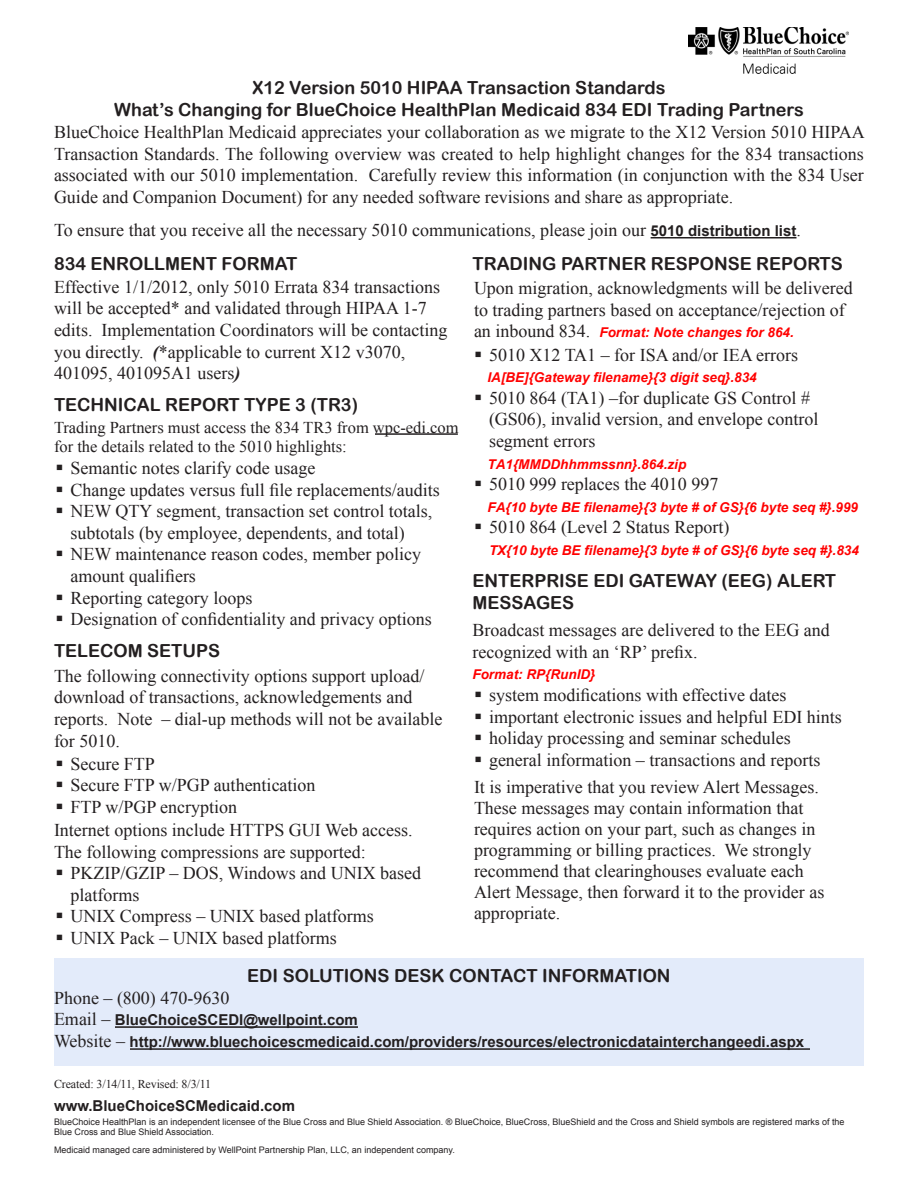
<style>
.page{position:relative;width:918px;height:1188px;background:#fff}
.page>*{position:absolute;margin:0;border:0;box-sizing:border-box;transform-origin:0 0}
.CM3{font:18px/21.6px "Times New Roman";color:#231f20}
.t1{font:18px/21.6px "Arial Rounded MT Bold";color:#231f20}
.Default{font:18px "Times New Roman";color:#231f20}
.t2{font:16.5px/19.8px "Times New Roman";color:#231f20}
.t3{font:700 15px "Arial";color:#231f20}
.t4{font:italic 700 13.5px "Arial";color:#f00}
.CM3-2{font:12px "Times New Roman";letter-spacing:-.01em;color:#231f20}
.t5{font:9px/10.8px "Arial";color:#231f20}
.s1{font-family:"Arial";font-weight:700;font-size:15px}
.s2{font-weight:700;font-style:italic}
.s3{font-family:"Times New Roman";font-weight:400;font-size:18px}
.s4{font-family:"Times New Roman";font-weight:400;font-style:normal;font-size:18px;color:#231f20}
</style>
<div class="page">
<div style="left:54px;top:958px;width:810px;height:108px;background:#e3ebfa"></div>
<hr style="left:115px;top:1026px;width:243px;height:2px;background:#231f20">
<img style="left:688px;top:27px;width:161px;height:46px">
<hr style="left:130px;top:1048px;width:680px;height:2px;background:#231f20">
<hr style="left:651px;top:237px;width:145px;height:1px;background:#231f20">
<hr style="left:375px;top:433px;width:83px;height:2px;background:#231f20">
<p class="t1" style="left:252px;top:77px;width:415px">X12 Version 5010 HIPAA Transaction Standards</p>
<p class="t1" style="left:114px;top:98px;width:691px">What’s Changing for BlueChoice HealthPlan Medicaid 834 EDI Trading Partners</p>
<p class="CM3" style="left:54px;top:121px;width:812px;text-align:justify">BlueChoice HealthPlan Medicaid appreciates your collaboration as we migrate to the X12 Version 5010 HIPAA Transaction Standards. The following overview was created to help highlight changes for the 834 transactions associated with our 5010 implementation. Carefully review this information (in conjunction with the 834 User Guide and Companion Document) for any needed software revisions and share as appropriate.</p>
<p class="CM3" style="left:54px;top:219px;width:748px">To ensure that you receive all the necessary 5010 communications, please join our <span class="s1">5010 distribution list</span>.</p>
<p class="t1" style="left:54px;top:252px;width:245px">834 ENROLLMENT FORMAT</p>
<p class="CM3" style="left:54px;top:276px;width:395px">Effective 1/1/2012, only 5010 Errata 834 transactions will be accepted* and validated through HIPAA 1-7 edits. Implementation Coordinators will be contacting you directly. <span class="s2">(</span>*applicable to current X12 v3070, 401095, 401095A1 users<span class="s2">)</span></p>
<p class="t1" style="left:54px;top:394px;width:306px">TECHNICAL REPORT TYPE 3 (TR3)</p>
<p class="t2" style="left:54px;top:417px;width:406px">Trading Partners must access the 834 TR3 from wpc-edi.com for the details related to the 5010 highlights:</p>
<p class="CM3" style="left:56px;top:457px;width:261px">▪ Semantic notes clarify code usage</p>
<p class="CM3" style="left:56px;top:478px;width:386px">▪ Change updates versus full file replacements/audits</p>
<p class="CM3" style="left:70px;top:500px;width:363px;text-indent:-15px">▪ NEW QTY segment, transaction set control totals, subtotals (by employee, dependents, and total)</p>
<p class="CM3" style="left:70px;top:543px;width:352px;text-indent:-15px">▪ NEW maintenance reason codes, member policy amount qualifiers</p>
<p class="Default" style="left:56px;top:585px;width:198px">▪ Reporting category loops</p>
<p class="Default" style="left:56px;top:607px;width:378px">▪ Designation of confidentiality and privacy options</p>
<p class="t1" style="left:54px;top:640px;width:168px">TELECOM SETUPS</p>
<p class="CM3" style="left:54px;top:665px;width:390px">The following connectivity options support upload/ download of transactions, acknowledgements and reports. Note – dial-up methods will not be available for 5010.</p>
<p class="CM3" style="left:56px;top:753px;width:101px">▪ Secure FTP</p>
<p class="CM3" style="left:56px;top:774px;width:262px">▪ Secure FTP w/PGP authentication</p>
<p class="CM3" style="left:56px;top:796px;width:183px">▪ FTP w/PGP encryption</p>
<p class="CM3" style="left:54px;top:819px;width:360px">Internet options include HTTPS GUI Web access.</p>
<p class="CM3" style="left:54px;top:841px;width:313px">The following compressions are supported:</p>
<p class="CM3" style="left:70px;top:862px;width:352px;text-indent:-15px">▪ PKZIP/GZIP – DOS, Windows and UNIX based platforms</p>
<p class="CM3" style="left:56px;top:905px;width:320px">▪ UNIX Compress – UNIX based platforms</p>
<p class="CM3" style="left:56px;top:927px;width:283px">▪ UNIX Pack – UNIX based platforms</p>
<p class="t1" style="left:247px;top:965px;width:425px">EDI SOLUTIONS DESK CONTACT INFORMATION</p>
<p class="CM3" style="left:54px;top:987px;width:177px">Phone – (800) 470-9630</p>
<p class="t3" style="left:54px;top:1010px;width:305px"><span class="s3">Email –</span> BlueChoiceSCEDI@wellpoint.com</p>
<p class="t3" style="left:54px;top:1032px;width:752px"><span class="s3">Website –</span> http://www.bluechoicescmedicaid.com/providers/resources/electronicdatainterchangeedi.aspx</p>
<p class="t1" style="left:472px;top:252px;width:372px">TRADING PARTNER RESPONSE REPORTS</p>
<p class="CM3" style="left:474px;top:277px;width:380px">Upon migration, acknowledgments will be delivered to trading partners based on acceptance/rejection of</p>
<p class="t4" style="left:474px;top:324px;width:321px"><span class="s4">an inbound 834.</span> Format: Note changes for 864.</p>
<p class="CM3" style="left:474px;top:343px;width:326px">▪ 5010 X12 TA1 – for ISA and/or IEA errors</p>
<p class="t4" style="left:488px;top:369px;width:271px">IA[BE]{Gateway filename}{3 digit seq}.834</p>
<p class="CM3" style="left:489px;top:387px;width:331px;text-indent:-15px">▪ 5010 864 (TA1) –for duplicate GS Control # (GS06), invalid version, and envelope control segment errors</p>
<p class="t4" style="left:488px;top:455px;width:200px">TA1{MMDDhhmmssnn}.864.zip</p>
<p class="CM3" style="left:474px;top:473px;width:246px">▪ 5010 999 replaces the 4010 997</p>
<p class="t4" style="left:488px;top:498px;width:372px">FA{10 byte BE filename}{3 byte # of GS}{6 byte seq #}.999</p>
<p class="CM3" style="left:474px;top:516px;width:257px">▪ 5010 864 (Level 2 Status Report)</p>
<p class="t4" style="left:489px;top:541px;width:371px">TX{10 byte BE filename}{3 byte # of GS}{6 byte seq #}.834</p>
<p class="t1" style="left:472px;top:570px;width:365px">ENTERPRISE EDI GATEWAY (EEG) ALERT<br>MESSAGES</p>
<p class="CM3" style="left:472px;top:619px;width:359px">Broadcast messages are delivered to the EEG and recognized with an ‘RP’ prefix.</p>
<p class="t4" style="left:472px;top:666px;width:124px">Format: RP{RunID}</p>
<p class="CM3" style="left:474px;top:684px;width:314px">▪ system modifications with effective dates</p>
<p class="CM3" style="left:474px;top:706px;width:369px">▪ important electronic issues and helpful EDI hints</p>
<p class="CM3" style="left:474px;top:727px;width:318px">▪ holiday processing and seminar schedules</p>
<p class="CM3" style="left:474px;top:749px;width:348px">▪ general information – transactions and reports</p>
<p class="CM3" style="left:474px;top:776px;width:352px;line-height:21px">It is imperative that you review Alert Messages.<br>These messages may contain information that requires action on your part, such as changes in programming or billing practices. We strongly recommend that clearinghouses evaluate each Alert Message, then forward it to the provider as appropriate.</p>
<p class="CM3-2" style="left:54px;top:1076px;width:159px">Created: 3/14/11, Revised: 8/3/11</p>
<p class="t3" style="left:54px;top:1096px;width:243px">www.BlueChoiceSCMedicaid.com</p>
<p class="t5" style="left:54px;top:1116px;width:792px">BlueChoice HealthPlan is an independent licensee of the Blue Cross and Blue Shield Association. ® BlueChoice, BlueCross, BlueShield and the Cross and Shield symbols are registered marks of the<br>Blue Cross and Blue Shield Association.</p>
<p class="t5" style="left:54px;top:1144px;width:402px">Medicaid managed care administered by WellPoint Partnership Plan, LLC, an independent company.</p>
</div>
